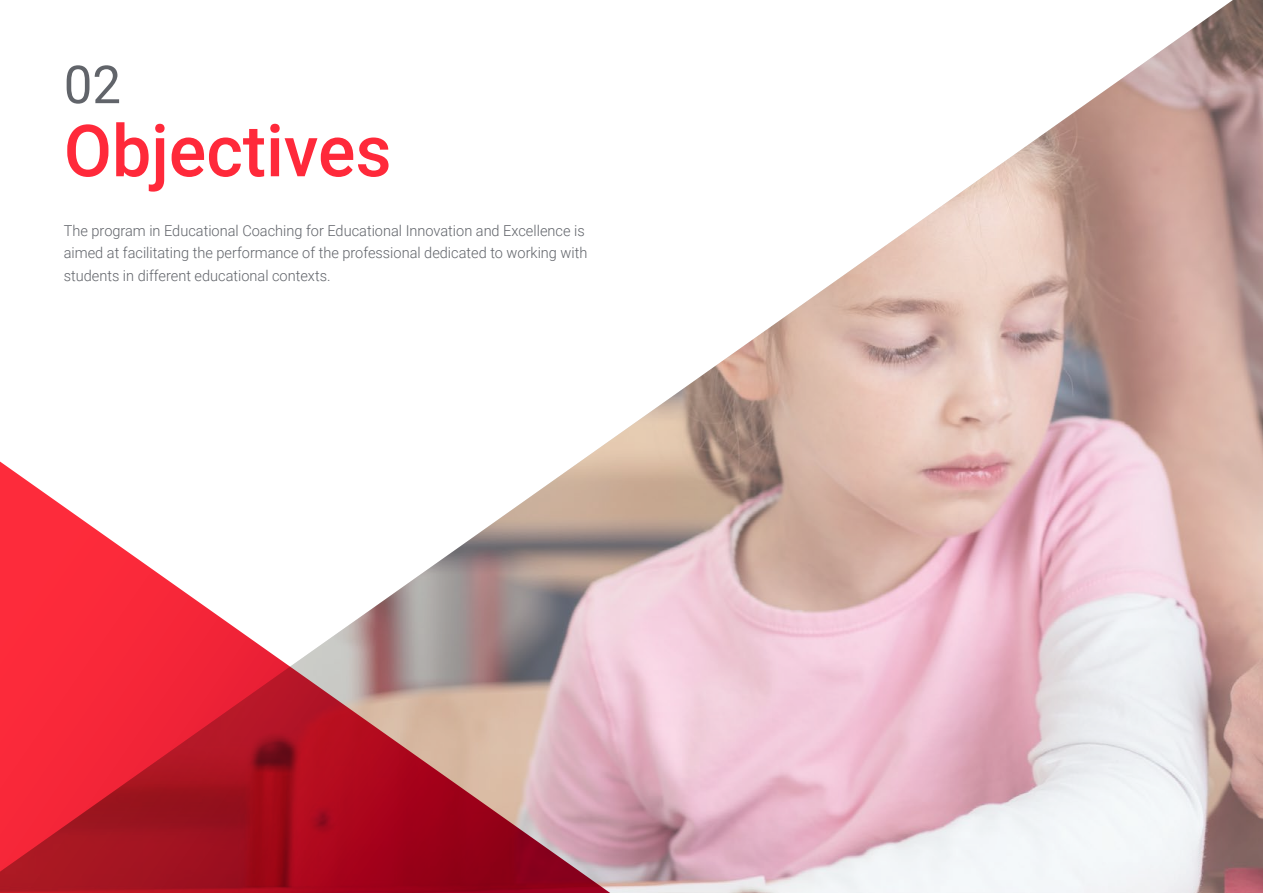
<style>
.page{position:relative;width:1263px;height:893px;background:#fff}
.page>*{position:absolute;margin:0;border:0;box-sizing:border-box;transform-origin:0 0}
.t1{font:500 72px "Roboto";color:#ff293a}
.t2{font:52.5px "Roboto";color:#61646a}
.t3{font:300 15px/22.5px "Roboto";color:#61646a}
</style>
<div class="page">
<img style="left:602px;top:0;width:661px;height:893px">
<svg style="left:0;top:446px;width:640px;height:447px"></svg>
<h2 class="t2" style="left:64px;top:48px;width:59px">02</h2>
<h1 class="t1" style="left:64px;top:100px;width:329px">Objectives</h1>
<p class="t3" style="left:64px;top:218px;width:525px">The program in Educational Coaching for Educational Innovation and Excellence is aimed at facilitating the performance of the professional dedicated to working with students in different educational contexts.</p>
</div>
